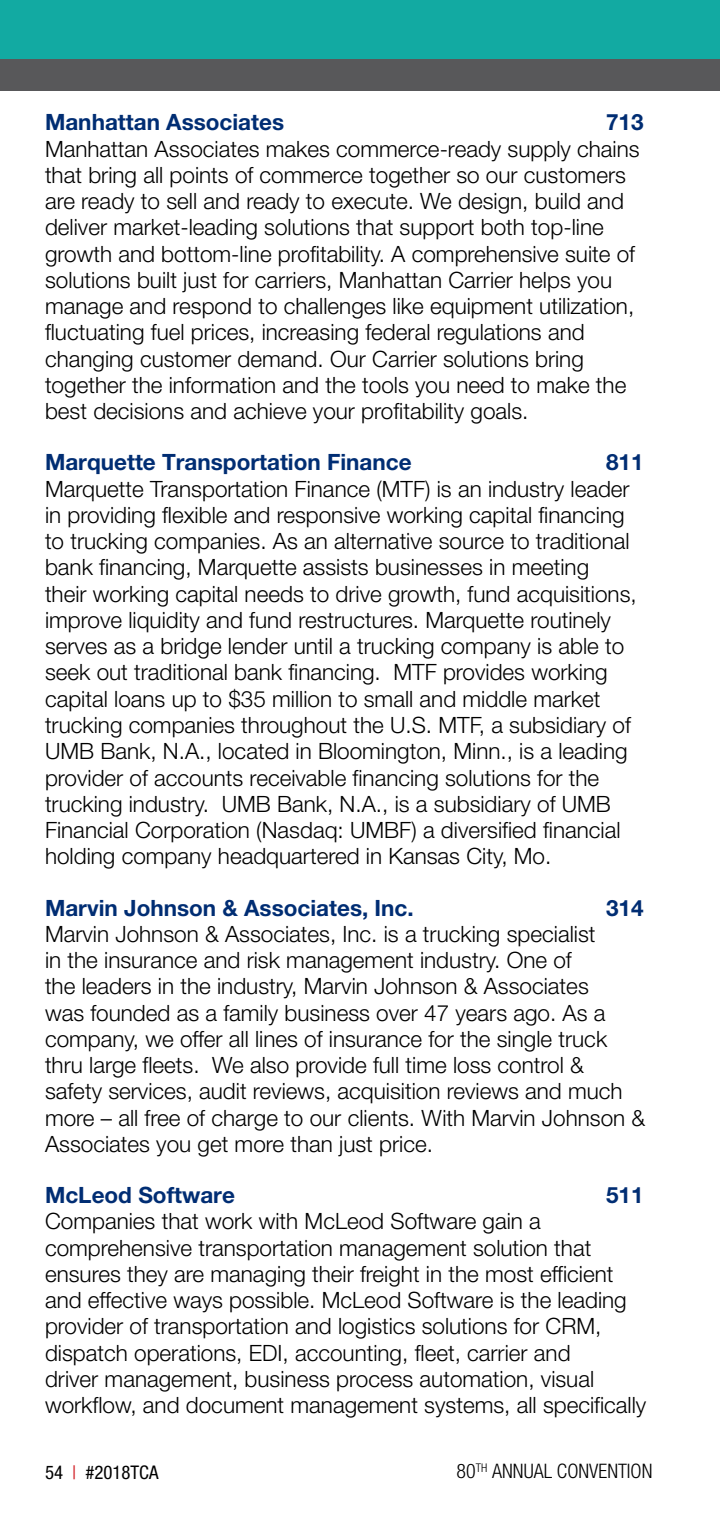
<style>
.page{position:relative;width:720px;height:1530px;background:#fff}
.page>*{position:absolute;margin:0;border:0;box-sizing:border-box;transform-origin:0 0}
.t1{font:300 22.5px/26.2px "Helvetica Neue LT Std";color:#000}
.t2{font:700 22.5px "Helvetica Neue LT Std";color:#002d73}
.t3{font:300 condensed 20px "Helvetica Neue LT Std";color:#000}
.t4{font:condensed 18.75px "Helvetica Neue LT Std";color:#000}
.s1{color:#d2232a}
</style>
<div class="page">
<div style="left:0;top:0;width:720px;height:83px;background:#12aaa2"></div>
<div style="left:0;top:60px;width:720px;height:31px;background:#58585a"></div>
<p class="t2" style="left:45px;top:108px;width:241px">Manhattan Associates</p>
<p class="t2" style="left:606px;top:108px;width:39px">713</p>
<p class="t1" style="left:45px;top:135px;width:596px">Manhattan Associates makes commerce-ready supply chains that bring all points of commerce together so our customers are ready to sell and ready to execute. We design, build and deliver market-leading solutions that support both top-line growth and bottom-line profitability. A comprehensive suite of solutions built just for carriers, Manhattan Carrier helps you manage and respond to challenges like equipment utilization, fluctuating fuel prices, increasing federal regulations and changing customer demand. Our Carrier solutions bring together the information and the tools you need to make the best decisions and achieve your profitability goals.</p>
<p class="t2" style="left:45px;top:448px;width:368px">Marquette Transportation Finance</p>
<p class="t2" style="left:606px;top:448px;width:39px">811</p>
<p class="t1" style="left:45px;top:475px;width:593px">Marquette Transportation Finance (MTF) is an industry leader in providing flexible and responsive working capital financing to trucking companies. As an alternative source to traditional bank financing, Marquette assists businesses in meeting<br>their working capital needs to drive growth, fund acquisitions, improve liquidity and fund restructures. Marquette routinely serves as a bridge lender until a trucking company is able to seek out traditional bank financing. MTF provides working capital loans up to $35 million to small and middle market trucking companies throughout the U.S. MTF, a subsidiary of UMB Bank, N.A., located in Bloomington, Minn., is a leading provider of accounts receivable financing solutions for the trucking industry. UMB Bank, N.A., is a subsidiary of UMB Financial Corporation (Nasdaq: UMBF) a diversified financial holding company headquartered in Kansas City, Mo.</p>
<p class="t2" style="left:45px;top:894px;width:370px">Marvin Johnson &amp; Associates, Inc.</p>
<p class="t2" style="left:606px;top:894px;width:39px">314</p>
<p class="t1" style="left:45px;top:920px;width:602px">Marvin Johnson &amp; Associates, Inc. is a trucking specialist<br>in the insurance and risk management industry. One of<br>the leaders in the industry, Marvin Johnson &amp; Associates<br>was founded as a family business over 47 years ago. As a company, we offer all lines of insurance for the single truck thru large fleets. We also provide full time loss control &amp; safety services, audit reviews, acquisition reviews and much more – all free of charge to our clients. With Marvin Johnson &amp; Associates you get more than just price.</p>
<p class="t2" style="left:45px;top:1181px;width:191px">McLeod Software</p>
<p class="t2" style="left:606px;top:1181px;width:39px">511</p>
<p class="t1" style="left:45px;top:1208px;width:603px">Companies that work with McLeod Software gain a comprehensive transportation management solution that ensures they are managing their freight in the most efficient and effective ways possible. McLeod Software is the leading provider of transportation and logistics solutions for CRM, dispatch operations, EDI, accounting, fleet, carrier and<br>driver management, business process automation, visual workflow, and document management systems, all specifically</p>
<p class="t4" style="left:45px;top:1461px;width:115px">54 <span class="s1">|</span> #2018TCA</p>
<p class="t3" style="left:457px;top:1460px;width:197px">80<sup>TH</sup> ANNUAL CONVENTION</p>
</div>
